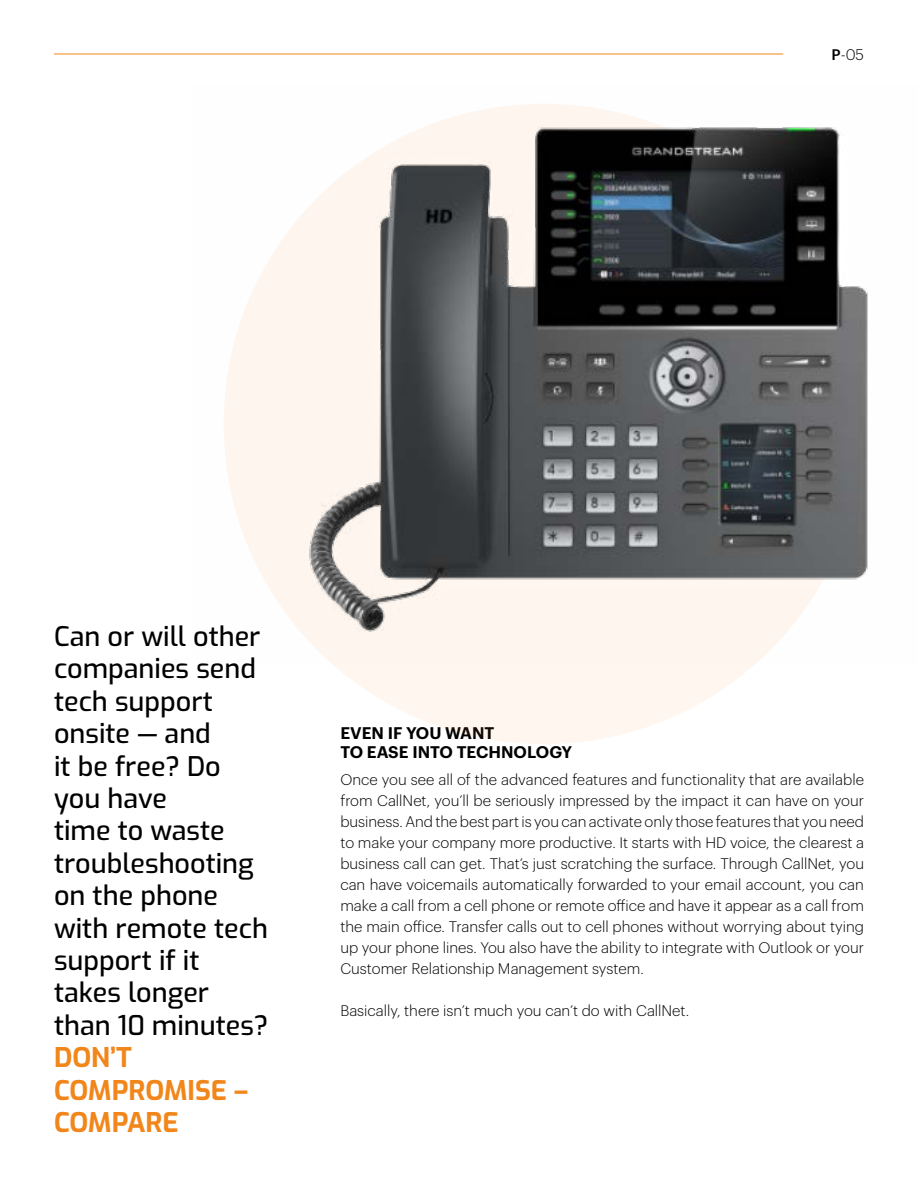
<style>
.page{position:relative;width:918px;height:1188px;background:#fff}
.page>*{position:absolute;margin:0;border:0;box-sizing:border-box;transform-origin:0 0}
.t1{font:500 27px/32.4px "Exo";color:#000}
.t2{font:700 27px/32.4px "Exo";color:#f1861a}
.t3{font:600 16.5px/19.8px "Graphik";color:#000}
.t4{font:300 15px/21px "Graphik";color:#000;text-align:justify}
.s1{font-weight:500}
</style>
<div class="page">
<hr style="left:54px;top:54px;width:729px;height:1px;background:#f1861a">
<div style="left:224px;top:104px;width:640px;height:640px;background:#fef6ef;border-radius:50%"></div>
<img style="left:224px;top:104px;width:644px;height:558px">
<p class="t4" style="left:832px;top:43px;width:34px"><span class="s1">P</span>-05</p>
<h1 class="t1" style="left:54px;top:619px;width:216px">Can or will other companies send tech support onsite — and<br>it be free? Do you have<br>time to waste troubleshooting on the phone with remote tech support if it takes longer than 10 minutes?</h1>
<h1 class="t2" style="left:54px;top:1040px;width:195px">DON’T<br>COMPROMISE –<br>COMPARE</h1>
<p class="t3" style="left:340px;top:721px;width:233px">EVEN IF YOU WANT<br>TO EASE INTO TECHNOLOGY</p>
<p class="t4" style="left:340px;top:768px;width:525px">Once you see all of the advanced features and functionality that are available from CallNet, you’ll be seriously impressed by the impact it can have on your business. And the best part is you can activate only those features that you need to make your company more productive. It starts with HD voice, the clearest a business call can get. That’s just scratching the surface. Through CallNet, you can have voicemails automatically forwarded to your email account, you can make a call from a cell phone or remote office and have it appear as a call from the main office. Transfer calls out to cell phones without worrying about tying up your phone lines. You also have the ability to integrate with Outlook or your Customer Relationship Management system.</p>
<p class="t4" style="left:340px;top:999px;width:350px">Basically, there isn’t much you can’t do with CallNet.</p>
</div>
